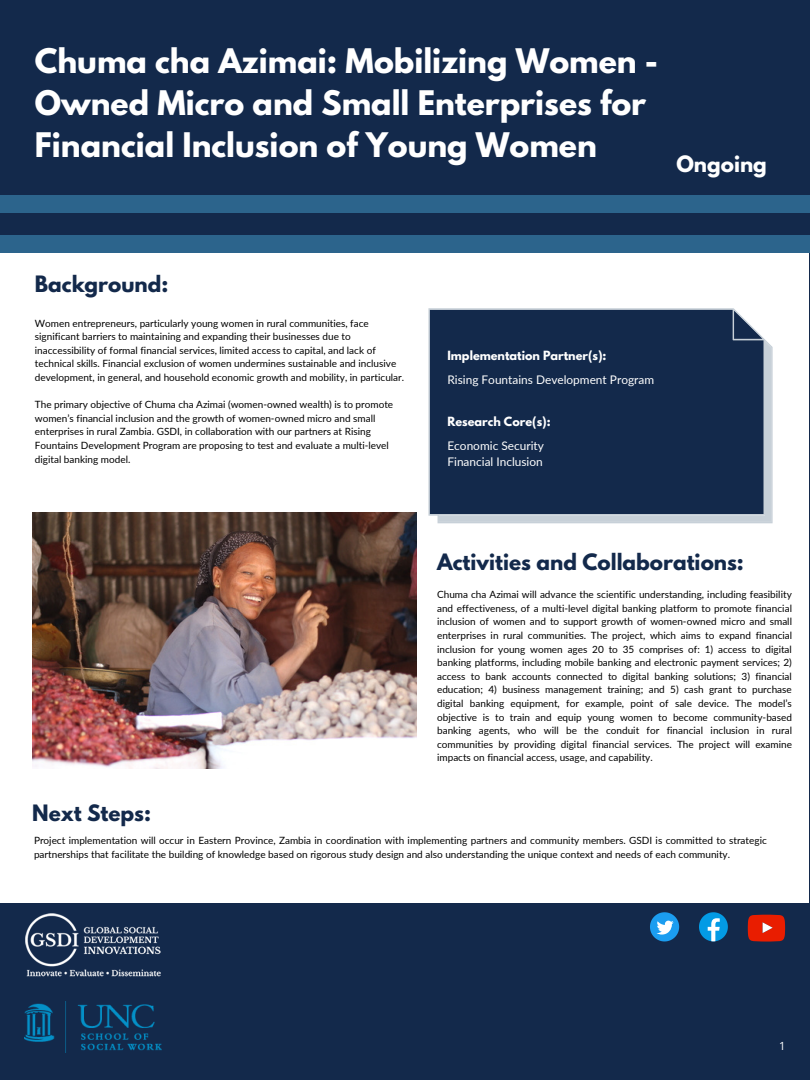
<style>
.page{position:relative;width:810px;height:1080px;background:#13294b}
.page>*{position:absolute;margin:0;border:0;box-sizing:border-box;transform-origin:0 0}
.t1{font:700 30px/41.8px "League Spartan";color:#fff}
.t2{font:700 20px "League Spartan";color:#13294b}
.t3{font:700 20px "League Spartan";color:#fff}
.t4{font:11.88px "Lato";color:#fff}
.t5{font:700 11.25px "League Spartan";color:#fff}
.t6{font:11.25px "Open Sans";color:#fff}
.t7{font:10px/13.6px "Lato";color:#000}
</style>
<div class="page">
<div style="left:0;top:235px;width:810px;height:17px;background:#2c648c"></div>
<div style="left:0;top:196px;width:810px;height:17px;background:#2c648c"></div>
<div style="left:0;top:253px;width:808px;height:650px;background:#fff"></div>
<svg style="left:428px;top:308px;width:345px;height:215px;background:#243858"></svg>
<img style="left:32px;top:512px;width:384px;height:257px">
<img style="left:25px;top:913px;width:136px;height:64px">
<img style="left:25px;top:1002px;width:136px;height:51px">
<svg style="left:650px;top:912px;width:29px;height:29px"></svg>
<svg style="left:699px;top:912px;width:29px;height:29px"></svg>
<svg style="left:748px;top:915px;width:37px;height:26px"></svg>
<p class="t1" style="left:35px;top:44px;width:625px">Chuma cha Azimai: Mobilizing Women -<br>Owned Micro and Small Enterprises for<br>Financial Inclusion of Young Women</p>
<p class="t3" style="left:676px;top:154px;width:92px">Ongoing</p>
<p class="t2" style="left:35px;top:274px;width:135px">Background:</p>
<p class="t7" style="left:35px;top:316px;width:371px">Women entrepreneurs, particularly young women in rural communities, face significant barriers to maintaining and expanding their businesses due to inaccessibility of formal financial services, limited access to capital, and lack of technical skills. Financial exclusion of women undermines sustainable and inclusive development, in general, and household economic growth and mobility, in particular.</p>
<p class="t7" style="left:35px;top:398px;width:360px">The primary objective of Chuma cha Azimai (women-owned wealth) is to promote women’s financial inclusion and the growth of women-owned micro and small enterprises in rural Zambia. GSDI, in collaboration with our partners at Rising Fountains Development Program are proposing to test and evaluate a multi-level digital banking model.</p>
<p class="t5" style="left:447px;top:350px;width:161px">Implementation Partner(s):</p>
<p class="t4" style="left:447px;top:372px;width:208px">Rising Fountains Development Program</p>
<p class="t5" style="left:447px;top:416px;width:105px">Research Core(s):</p>
<p class="t4" style="left:447px;top:438px;width:98px">Economic Security</p>
<p class="t4" style="left:447px;top:455px;width:97px">Financial Inclusion</p>
<p class="t2" style="left:437px;top:552px;width:308px">Activities and Collaborations:</p>
<p class="t7" style="left:437px;top:588px;width:357px;text-align:justify">Chuma cha Azimai will advance the scientific understanding, including feasibility and effectiveness, of a multi-level digital banking platform to promote financial inclusion of women and to support growth of women-owned micro and small enterprises in rural communities. The project, which aims to expand financial inclusion for young women ages 20 to 35 comprises of: 1) access to digital banking platforms, including mobile banking and electronic payment services; 2) access to bank accounts connected to digital banking solutions; 3) financial education; 4) business management training; and 5) cash grant to purchase digital banking equipment, for example, point of sale device. The model’s objective is to train and equip young women to become community-based banking agents, who will be the conduit for financial inclusion in rural communities by providing digital financial services. The project will examine impacts on financial access, usage, and capability.</p>
<p class="t2" style="left:32px;top:803px;width:120px">Next Steps:</p>
<p class="t7" style="left:34px;top:833px;width:734px">Project implementation will occur in Eastern Province, Zambia in coordination with implementing partners and community members. GSDI is committed to strategic partnerships that facilitate the building of knowledge based on rigorous study design and also understanding the unique context and needs of each community.</p>
<p class="t6" style="left:779px;top:1038px;width:8px">1</p>
</div>
